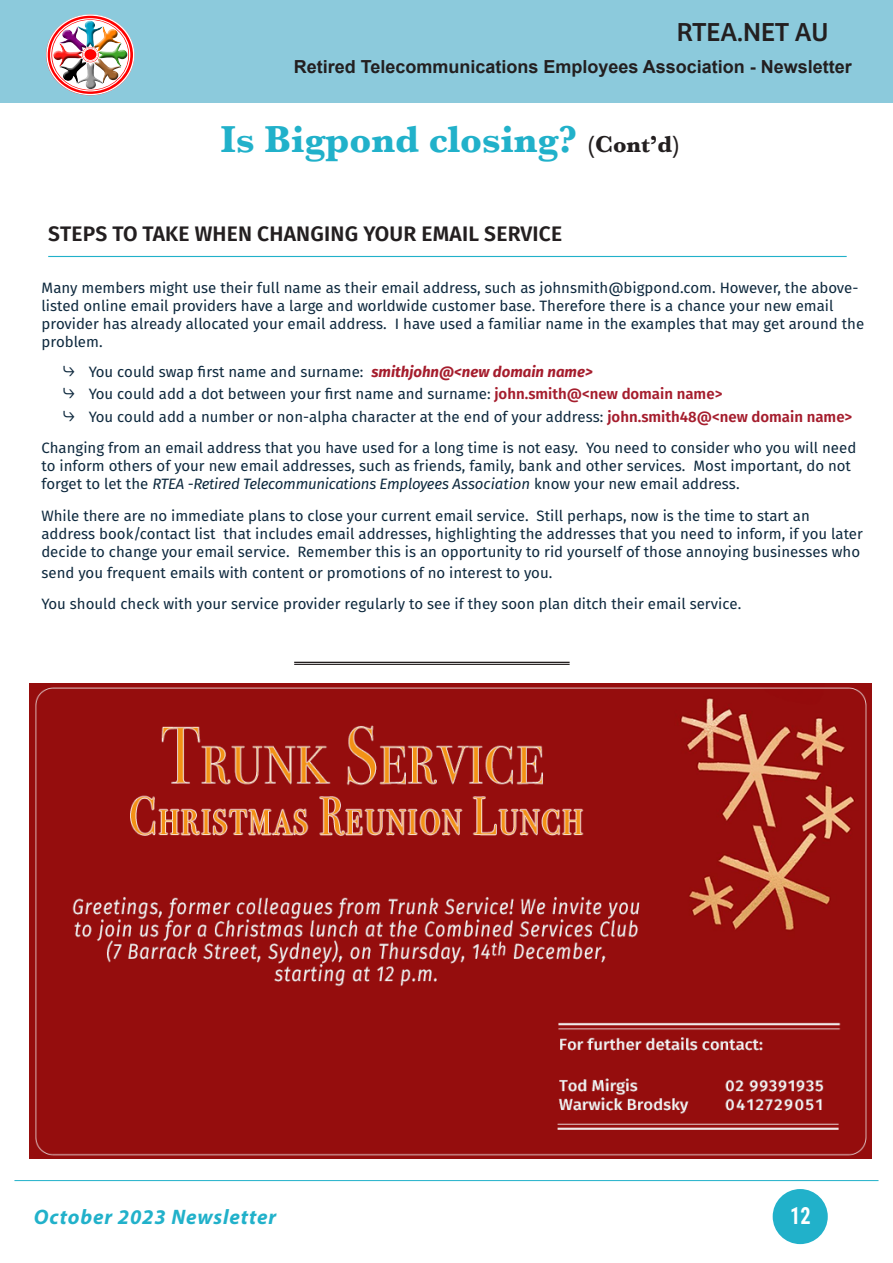
<style>
.page{position:relative;width:893px;height:1263px;background:#fff}
.page>*{position:absolute;margin:0;border:0;box-sizing:border-box;transform-origin:0 0}
.Article_Title{font:700 39px "Baskerville";color:#21b1ca}
.t1{font:27px "Bree";color:#231f20}
.t2{font:700 23.7px "Roboto Condensed";color:#fff;scale:.85 1}
.Section_Header{font:600 21px "Fira Sans";letter-spacing:.01em;color:#231f20}
.t3{font:italic 700 21px "Myriad Pro";letter-spacing:.04em;color:#21b1ca}
.t4{font:700 18px "Arial";color:#231f20}
.Paragraph{font:15px/18px "Fira Sans";color:#0e293e}
.Ecosystem_Paragraph_11pt{font:15px/18px "Fira Sans";color:#0e293e}
.s1{font-size:24px;color:#231f20}
.s2{font-family:"Owners Text"}
.s3{font-weight:700;font-style:italic;color:#a51d2d}
.s4{font-weight:600;color:#a51d2d}
.s5{font-style:italic}
</style>
<div class="page">
<hr style="left:14px;top:1180px;width:864px;height:1px;background:#21b1ca">
<div style="left:0;top:0;width:893px;height:102px;background:#8ccadc"></div>
<svg style="left:47px;top:15px;width:87px;height:80px"></svg>
<div style="left:50px;top:18px;width:80px;height:74px;border:1px solid #fff;border-radius:50%"></div>
<div style="left:46px;top:14px;width:88px;height:81px;border:1px solid #fff;border-radius:50%"></div>
<svg style="left:52px;top:20px;width:76px;height:70px"></svg>
<img style="left:53px;top:21px;width:74px;height:68px">
<div style="left:773px;top:1189px;width:55px;height:55px;background:#21b1ca;border-radius:50%"></div>
<hr style="left:48px;top:256px;width:799px;height:1px;background:#21b1ca">
<img style="left:29px;top:684px;width:843px;height:474px">
<hr style="left:294px;top:662px;width:276px;height:1px;background:#231f20">
<hr style="left:294px;top:664px;width:276px;height:1px;background:#231f20">
<h2 class="t1" style="left:677px;top:12px;width:153px">RTEA.NET AU</h2>
<p class="t4" style="left:294px;top:55px;width:560px">Retired Telecommunications Employees Association - Newsletter</p>
<p class="Article_Title" style="left:220px;top:112px;width:461px">Is Bigpond closing? <span class="s1">(Cont’d)</span></p>
<p class="Section_Header" style="left:48px;top:219px;width:515px">STEPS TO TAKE WHEN CHANGING YOUR EMAIL SERVICE</p>
<p class="Paragraph" style="left:41px;top:278px;width:824px">Many members might use their full name as their email address, such as johnsmith@bigpond.com. However, the above&shy;listed online email providers have a large and worldwide customer base. Therefore there is a chance your new email provider has already allocated your email address. I have used a familiar name in the examples that may get around the problem.</p>
<p class="Paragraph" style="left:63px;top:362px;width:531px"><span class="s2">↳</span> You could swap first name and surname: <span class="s3">smithjohn@&lt;new domain name&gt;</span></p>
<p class="Paragraph" style="left:63px;top:385px;width:661px"><span class="s2">↳</span> You could add a dot between your first name and surname: <span class="s4">john.smith@&lt;new domain name&gt;</span></p>
<p class="Paragraph" style="left:63px;top:407px;width:791px"><span class="s2">↳</span> You could add a number or non-alpha character at the end of your address: <span class="s4">john.smith48@&lt;new domain name&gt;</span></p>
<p class="Paragraph" style="left:41px;top:439px;width:816px">Changing from an email address that you have used for a long time is not easy. You need to consider who you will need to inform others of your new email addresses, such as friends, family, bank and other services. Most important, do not forget to let the <span class="s5">RTEA -Retired Telecommunications Employees Association</span> know your new email address.</p>
<p class="Ecosystem_Paragraph_11pt" style="left:41px;top:506px;width:823px">While there are no immediate plans to close your current email service. Still perhaps, now is the time to start an address book/contact list that includes email addresses, highlighting the addresses that you need to inform, if you later decide to change your email service. Remember this is an opportunity to rid yourself of those annoying businesses who</p>
<p class="Ecosystem_Paragraph_11pt" style="left:41px;top:563px;width:512px">send you frequent emails with content or promotions of no interest to you.</p>
<p class="Paragraph" style="left:41px;top:595px;width:701px">You should check with your service provider regularly to see if they soon plan ditch their email service.</p>
<h3 class="t3" style="left:34px;top:1204px;width:244px">October 2023 Newsletter</h3>
<h3 class="t2" style="left:790px;top:1199px;width:26px">12</h3>
</div>
